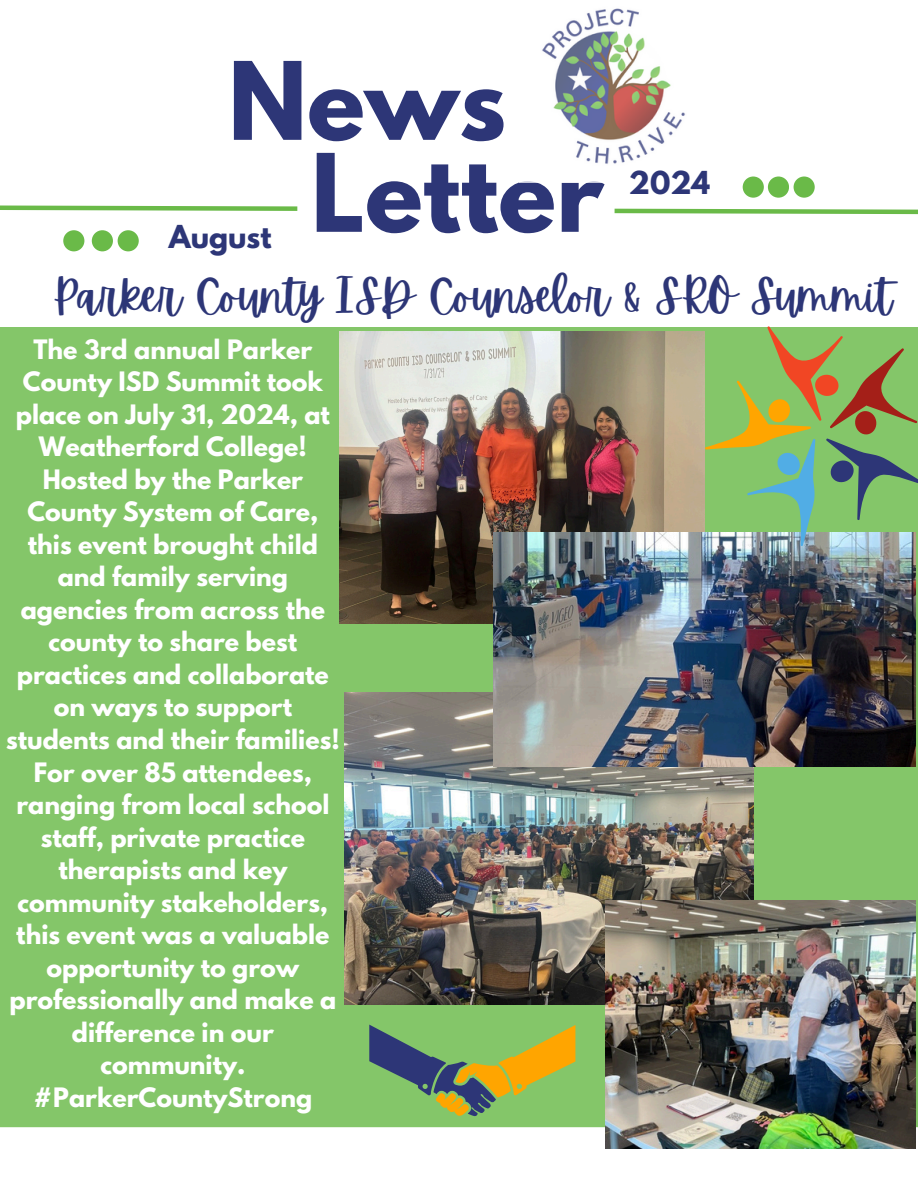
<style>
.page{position:relative;width:918px;height:1188px;background:#fff}
.page>*{position:absolute;margin:0;border:0;box-sizing:border-box;transform-origin:0 0}
.t1{font:700 95.7px "League Spartan";color:#2d3677}
.t2{font:45px "Apricots";color:#2d3677}
.t3{font:700 28.05px "League Spartan";color:#2d3677}
.t4{font:700 23.7px/32.5px "League Spartan";color:#fff;text-align:center}
</style>
<div class="page">
<img style="left:542px;top:8px;width:143px;height:156px">
<svg style="left:0;top:205px;width:298px;height:6px;background:#8fcb75"></svg>
<svg style="left:614px;top:208px;width:304px;height:7px"></svg>
<div style="left:743px;top:177px;width:21px;height:21px;background:#6aba48;border-radius:50%"></div>
<div style="left:768px;top:177px;width:21px;height:21px;background:#6aba48;border-radius:50%"></div>
<div style="left:794px;top:177px;width:21px;height:21px;background:#6aba48;border-radius:50%"></div>
<div style="left:63px;top:230px;width:21px;height:21px;background:#6aba48;border-radius:50%"></div>
<div style="left:92px;top:230px;width:21px;height:21px;background:#6aba48;border-radius:50%"></div>
<div style="left:118px;top:230px;width:21px;height:21px;background:#6aba48;border-radius:50%"></div>
<div style="left:0;top:327px;width:918px;height:800px;background:#84c669"></div>
<img style="left:340px;top:331px;width:364px;height:293px">
<img style="left:345px;top:692px;width:408px;height:313px">
<img style="left:494px;top:532px;width:421px;height:234px">
<img style="left:606px;top:901px;width:309px;height:247px">
<svg style="left:705px;top:326px;width:213px;height:220px"></svg>
<svg style="left:369px;top:1025px;width:206px;height:92px"></svg>
<p class="t1" style="left:228px;top:54px;width:280px">News</p>
<h1 class="t3" style="left:169px;top:222px;width:104px">August</h1>
<h1 class="t1" style="left:311px;top:146px;width:294px">Letter</h1>
<p class="t3" style="left:629px;top:169px;width:83px">2024</p>
<p class="t2" style="left:52px;top:270px;width:841px">Parker County ISD Counselor &amp; SRO Summit</p>
<p class="t4" style="left:16px;top:336px;width:316px">The 3rd annual Parker<br>County ISD Summit took place on July 31, 2024, at<br>Weatherford College!</p>
<p class="t4" style="left:6px;top:466px;width:335px">Hosted by the Parker<br>County System of Care, this event brought child and family serving agencies from across the county to share best practices and collaborate on ways to support students and their families!<br>For over 85 attendees, ranging from local school staff, private practice therapists and key community stakeholders, this event was a valuable opportunity to grow professionally and make a difference in our community. #ParkerCountyStrong</p>
</div>
